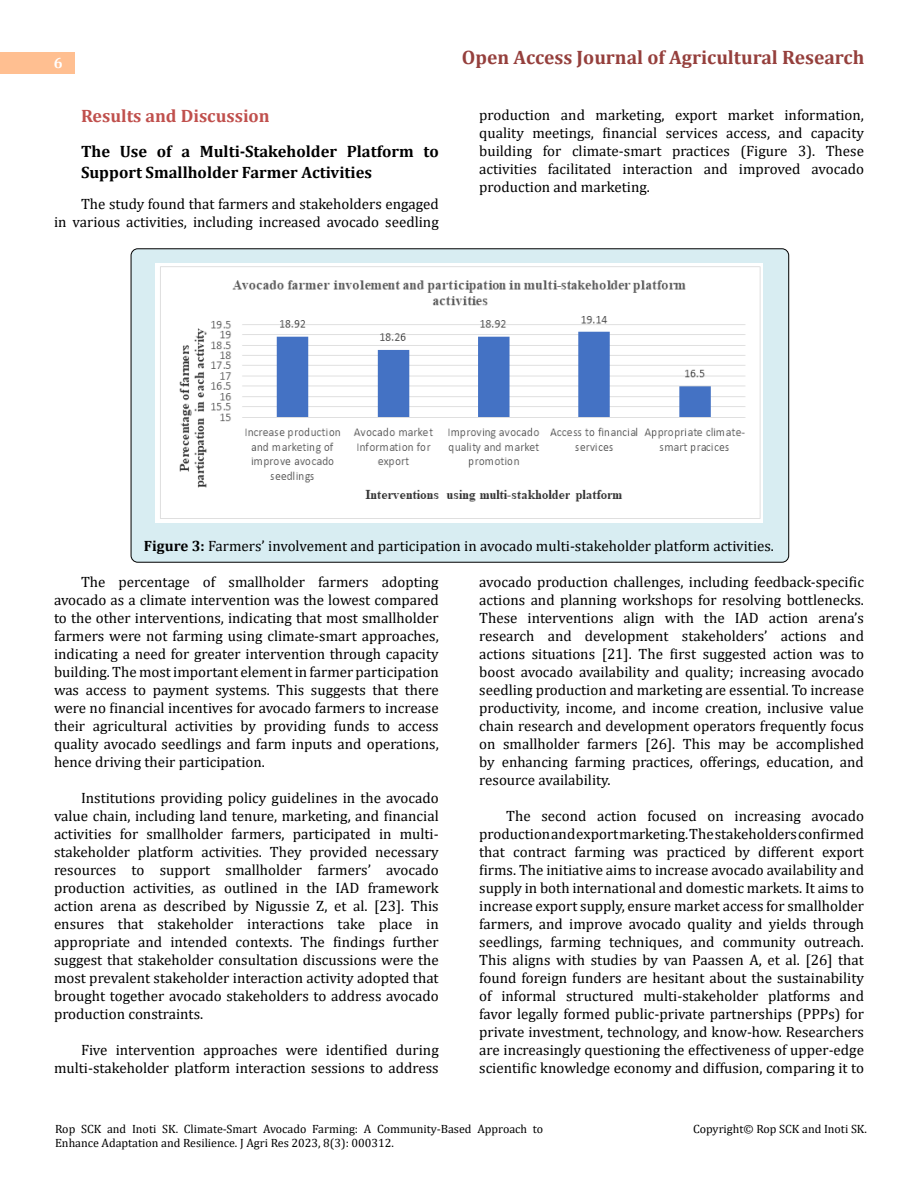
<style>
.page{position:relative;width:918px;height:1188px;background:#fff}
.page>*{position:absolute;margin:0;border:0;box-sizing:border-box;transform-origin:0 0}
.t1{font:700 19.5px "Cambria";color:#953f3c}
.t2{font:700 18px "Cambria";color:#c0504d}
.t3{font:700 16.5px/21px "Cambria";color:#000}
.t4{font:15px/18px "Cambria";color:#000;text-align:justify}
.t5{font:700 15px "Cambria";color:#fff}
.t6{font:12px/14.4px "Cambria";color:#000}
.s1{font-weight:700}
</style>
<div class="page">
<div style="left:0;top:52px;width:74px;height:21px;background:#ffbf91"></div>
<div style="left:131px;top:249px;width:658px;height:313px;background:#d8edf2;border-radius:7px"></div>
<img style="left:156px;top:263px;width:606px;height:260px">
<p class="t5" style="left:54px;top:53px;width:10px">6</p>
<p class="t2" style="left:81px;top:103px;width:190px">Results and Discussion</p>
<p class="t3" style="left:81px;top:140px;width:359px">The Use of a Multi-Stakeholder Platform to<br>Support Smallholder Farmer Activities</p>
<p class="t4" style="left:54px;top:195px;width:386px;text-align:right">The study found that farmers and stakeholders engaged<br>in various activities, including increased avocado seedling</p>
<h1 class="t1" style="left:462px;top:44px;width:404px">Open Access Journal of Agricultural Research</h1>
<p class="t4" style="left:479px;top:105px;width:386px">production and marketing, export market information, quality meetings, financial services access, and capacity building for climate-smart practices (Figure 3). These activities facilitated interaction and improved avocado production and marketing.</p>
<p class="t4" style="left:144px;top:537px;width:632px"><span class="s1">Figure 3:</span> Farmers’ involvement and participation in avocado multi-stakeholder platform activities.</p>
<p class="t4" style="left:54px;top:573px;width:386px;text-indent:27px">The percentage of smallholder farmers adopting avocado as a climate intervention was the lowest compared to the other interventions, indicating that most smallholder farmers were not farming using climate-smart approaches, indicating a need for greater intervention through capacity building. The most important element in farmer participation was access to payment systems. This suggests that there were no financial incentives for avocado farmers to increase their agricultural activities by providing funds to access quality avocado seedlings and farm inputs and operations, hence driving their participation.</p>
<p class="t4" style="left:54px;top:789px;width:386px;text-indent:27px">Institutions providing policy guidelines in the avocado value chain, including land tenure, marketing, and financial activities for smallholder farmers, participated in multi&shy;stakeholder platform activities. They provided necessary resources to support smallholder farmers’ avocado production activities, as outlined in the IAD framework action arena as described by Nigussie Z, et al. [23]. This ensures that stakeholder interactions take place in appropriate and intended contexts. The findings further suggest that stakeholder consultation discussions were the most prevalent stakeholder interaction activity adopted that brought together avocado stakeholders to address avocado production constraints.</p>
<p class="t4" style="left:54px;top:1041px;width:386px;text-align:right">Five intervention approaches were identified during multi-stakeholder platform interaction sessions to address</p>
<p class="t4" style="left:479px;top:573px;width:386px">avocado production challenges, including feedback-specific actions and planning workshops for resolving bottlenecks.<br>These interventions align with the IAD action arena’s research and development stakeholders’ actions and actions situations [21]. The first suggested action was to boost avocado availability and quality; increasing avocado seedling production and marketing are essential. To increase productivity, income, and income creation, inclusive value chain research and development operators frequently focus on smallholder farmers [26]. This may be accomplished by enhancing farming practices, offerings, education, and resource availability.</p>
<p class="t4" style="left:479px;top:807px;width:386px;text-indent:27px">The second action focused on increasing avocado production and export marketing. The stakeholders confirmed that contract farming was practiced by different export firms. The initiative aims to increase avocado availability and supply in both international and domestic markets. It aims to increase export supply, ensure market access for smallholder farmers, and improve avocado quality and yields through seedlings, farming techniques, and community outreach.<br>This aligns with studies by van Paassen A, et al. [26] that found foreign funders are hesitant about the sustainability of informal structured multi-stakeholder platforms and favor legally formed public-private partnerships (PPPs) for private investment, technology, and know-how. Researchers are increasingly questioning the effectiveness of upper-edge scientific knowledge economy and diffusion, comparing it to</p>
<p class="t6" style="left:55px;top:1121px;width:490px">Rop SCK and Inoti SK. Climate-Smart Avocado Farming: A Community-Based Approach to<br>Enhance Adaptation and Resilience. J Agri Res 2023, 8(3): 000312.</p>
<p class="t6" style="left:693px;top:1121px;width:175px">Copyright© Rop SCK and Inoti SK.</p>
</div>
